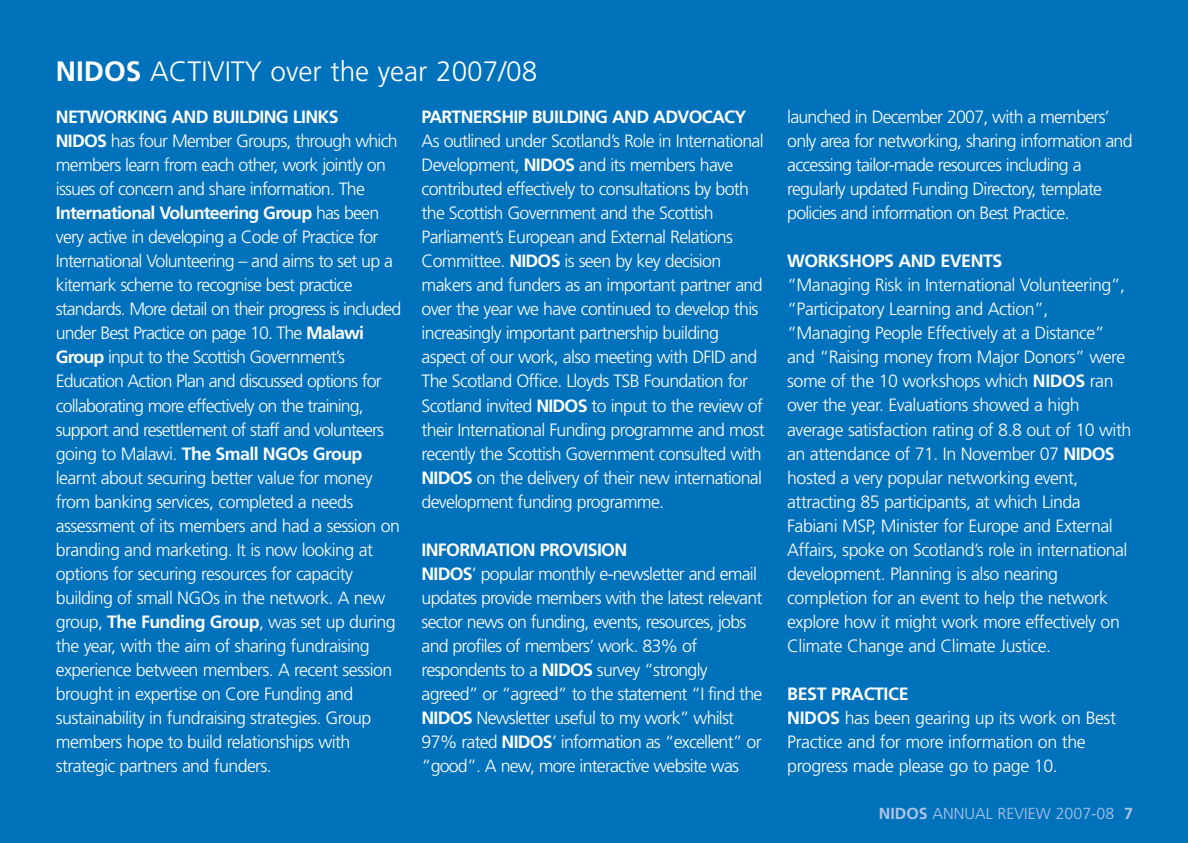
<style>
.page{position:relative;width:1188px;height:843px;background:#fff}
.page>*{position:absolute;margin:0;border:0;box-sizing:border-box;transform-origin:0 0}
.t1{font:300 28px "Frutiger";color:#fff}
.t2{font:300 17.8px/24px "Frutiger";letter-spacing:-.04em;color:#fff}
.t3{font:300 17.8px/24px "Frutiger";letter-spacing:-.02em;color:#fff}
.t4{font:700 17.8px "Frutiger";letter-spacing:-.04em;color:#fff}
.t5{font:300 16px "Frutiger";color:#aec5e6}
.s1{font-weight:700}
</style>
<div class="page">
<div style="left:0;top:0;width:1188px;height:842px;background:#0071bb"></div>
<h1 class="t1" style="left:56px;top:60px;width:483px"><span class="s1">NIDOS</span> ACTIVITY over the year 2007/08</h1>
<p class="t2" style="left:56px;top:106px;width:347px"><span class="s1">NETWORKING AND BUILDING LINKS<br>NIDOS</span> has four Member Groups, through which members learn from each other, work jointly on issues of concern and share information. The <span class="s1">International Volunteering Group</span> has been very active in developing a Code of Practice for International Volunteering – and aims to set up a kitemark scheme to recognise best practice standards. More detail on their progress is included under Best Practice on page 10. The <span class="s1">Malawi Group</span> input to the Scottish Government’s Education Action Plan and discussed options for collaborating more effectively on the training, support and resettlement of staff and volunteers going to Malawi. <span class="s1">The Small NGOs Group </span>learnt about securing better value for money from banking services, completed a needs assessment of its members and had a session on branding and marketing. It is now looking at options for securing resources for capacity building of small NGOs in the network. A new group, <span class="s1">The Funding Group</span>, was set up during the year, with the aim of sharing fundraising experience between members. A recent session brought in expertise on Core Funding and sustainability in fundraising strategies. Group members hope to build relationships with strategic partners and funders.</p>
<p class="t4" style="left:422px;top:110px;width:326px">PARTNERSHIP BUILDING AND ADVOCACY</p>
<p class="t2" style="left:422px;top:130px;width:345px">As outlined under Scotland’s Role in International Development, <span class="s1">NIDOS</span> and its members have contributed effectively to consultations by both the Scottish Government and the Scottish Parliament’s European and External Relations Committee. <span class="s1">NIDOS</span> is seen by key decision makers and funders as an important partner and over the year we have continued to develop this increasingly important partnership building aspect of our work, also meeting with DFID and The Scotland Office. Lloyds TSB Foundation for Scotland invited <span class="s1">NIDOS</span> to input to the review of their International Funding programme and most recently the Scottish Government consulted with <span class="s1">NIDOS</span> on the delivery of their new international development funding programme.</p>
<p class="t2" style="left:422px;top:538px;width:342px"><span class="s1">INFORMATION PROVISION<br>NIDOS</span>’ popular monthly e-newsletter and email updates provide members with the latest relevant sector news on funding, events, resources, jobs and profiles of members’ work. 83% of respondents to a <span class="s1">NIDOS</span> survey “strongly agreed” or “agreed” to the statement “I find the <span class="s1">NIDOS</span> Newsletter useful to my work” whilst 97% rated <span class="s1">NIDOS</span>’ information as “excellent” or “good”. A new, more interactive website was</p>
<p class="t2" style="left:787px;top:106px;width:347px">launched in December 2007, with a members’ only area for networking, sharing information and accessing tailor-made resources including a regularly updated Funding Directory, template policies and information on Best Practice.</p>
<p class="t4" style="left:787px;top:254px;width:217px">WORKSHOPS AND EVENTS</p>
<p class="t2" style="left:787px;top:274px;width:346px">“Managing Risk in International Volunteering”, “Participatory Learning and Action”, “Managing People Effectively at a Distance” and “Raising money from Major Donors” were some of the 10 workshops which <span class="s1">NIDOS</span> ran over the year. Evaluations showed a high average satisfaction rating of 8.8 out of 10 with an attendance of 71. In November 07 <span class="s1">NIDOS </span>hosted a very popular networking event, attracting 85 participants, at which Linda Fabiani MSP, Minister for Europe and External Affairs, spoke on Scotland’s role in international development. Planning is also nearing completion for an event to help the network explore how it might work more effectively on Climate Change and Climate Justice.</p>
<p class="t3" style="left:787px;top:682px;width:330px"><span class="s1">BEST PRACTICE<br>NIDOS</span> has been gearing up its work on Best<br>Practice and for more information on the progress made please go to page 10.</p>
<p class="t5" style="left:879px;top:806px;width:256px"><span class="s1">NIDOS</span> ANNUAL REVIEW 2007-08 <span class="s1">7</span></p>
</div>
